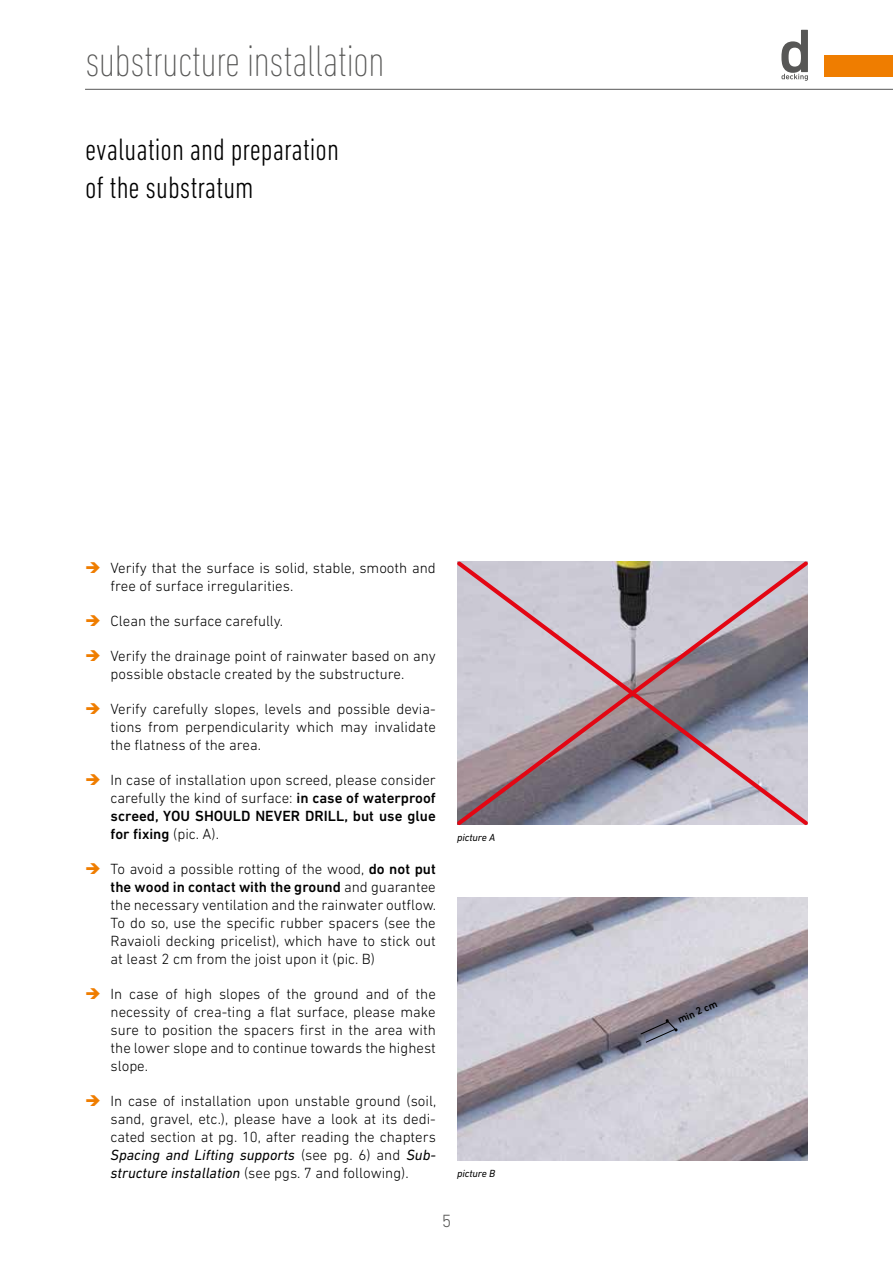
<style>
.page{position:relative;width:893px;height:1263px;background:#fff}
.page>*{position:absolute;margin:0;border:0;box-sizing:border-box;transform-origin:0 0}
.t1{font:200 condensed 45px "DIN Next LT Pro";letter-spacing:-.02em;color:#575756}
.t2{font:300 condensed 31.5px/37.8px "DIN Next LT Pro";color:#000}
.t3{font:300 18px "DIN Next LT Pro";color:#575756}
.t4{font:300 15px/18px "DIN Next LT Pro";color:#000;text-align:justify}
.t5{font:italic 10.5px "DIN Next LT Pro";letter-spacing:-.01em;color:#000}
.t6{font:500 10.5px "DIN Next LT Pro";color:#000}
.s1{color:#ef7d00}
.s2{font-weight:500}
.s3{font-weight:400;font-style:italic}
</style>
<div class="page">
<img style="left:457px;top:897px;width:351px;height:264px">
<svg style="left:457px;top:561px;width:351px;height:264px;background:#ada1ac"></svg>
<svg style="left:640px;top:1019px;width:38px;height:24px"></svg>
<svg style="left:781px;top:30px;width:27px;height:51px"></svg>
<hr style="left:85px;top:89px;width:808px;height:1px;background:#575756">
<div style="left:825px;top:55px;width:68px;height:22px;background:#ef7d00"></div>
<h1 class="t1" style="left:85px;top:36px;width:301px">substructure installation</h1>
<h2 class="t2" style="left:85px;top:130px;width:255px">evaluation and preparation of the substratum</h2>
<p class="t4" style="left:111px;top:558px;width:327px;text-indent:-26px"><span class="s1">➔</span> Verify that the surface is solid, stable, smooth and free of surface irregularities.</p>
<p class="t4" style="left:85px;top:611px;width:200px"><span class="s1">➔</span> Clean the surface carefully.</p>
<p class="t4" style="left:85px;top:647px;width:352px;text-align:center"><span class="s1">➔</span> Verify the drainage point of rainwater based on any possible obstacle created by the substructure.</p>
<p class="t4" style="left:111px;top:700px;width:327px;text-indent:-26px"><span class="s1">➔</span> Verify carefully slopes, levels and possible devia&shy;tions from perpendicularity which may invalidate the flatness of the area.</p>
<p class="t4" style="left:111px;top:771px;width:327px;text-indent:-26px"><span class="s1">➔</span> In case of installation upon screed, please consider carefully the kind of surface: <span class="s2">in case of waterproof screed, YOU SHOULD NEVER DRILL, but use glue for fixing</span> (pic. A).</p>
<p class="t4" style="left:111px;top:860px;width:327px;text-indent:-26px"><span class="s1">➔</span> To avoid a possible rotting of the wood, <span class="s2">do not put the wood in contact with the ground</span> and guarantee the necessary ventilation and the rainwater outflow.<br>To do so, use the specific rubber spacers (see the Ravaioli decking pricelist), which have to stick out at least 2 cm from the joist upon it (pic. B)</p>
<p class="t4" style="left:111px;top:985px;width:327px;text-indent:-26px"><span class="s1">➔</span> In case of high slopes of the ground and of the necessity of crea-ting a flat surface, please make sure to position the spacers first in the area with the lower slope and to continue towards the highest slope.</p>
<p class="t4" style="left:111px;top:1092px;width:327px;text-indent:-26px"><span class="s1">➔</span> In case of installation upon unstable ground (soil, sand, gravel, etc.), please have a look at its dedi&shy;cated section at pg. 10, after reading the chapters <span class="s3">Spacing and Lifting supports</span> (see pg. 6) and <span class="s3">Sub&shy;structure installation</span> (see pgs. 7 and following).</p>
<p class="t5" style="left:457px;top:832px;width:40px">picture A</p>
<p class="t5" style="left:457px;top:1168px;width:39px">picture B</p>
<p class="t3" style="left:442px;top:1211px;width:11px">5</p>
<p class="t6" style="left:676px;top:1014px;width:43px;rotate:-24deg">min 2 cm</p>
</div>
